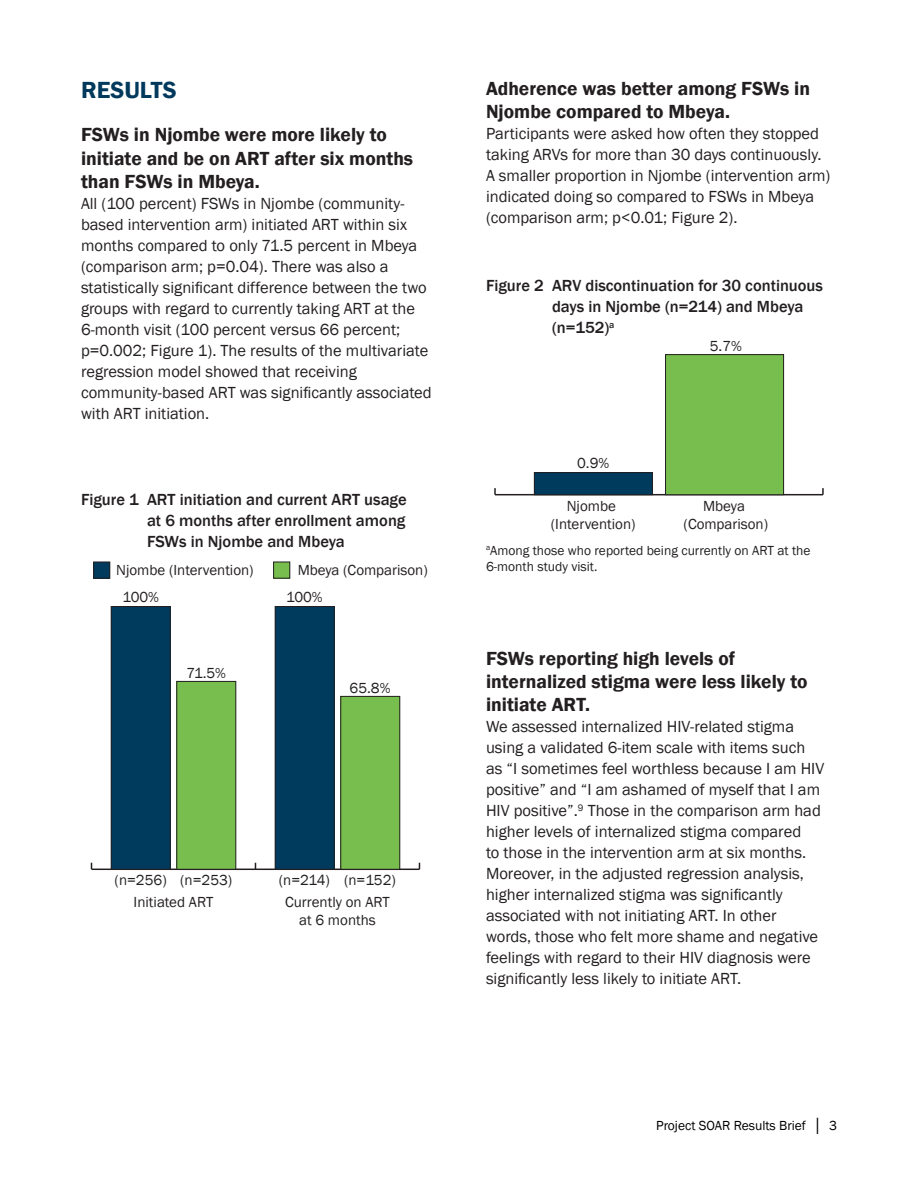
<style>
.page{position:relative;width:918px;height:1188px;background:#fff}
.page>*{position:absolute;margin:0;border:0;box-sizing:border-box;transform-origin:0 0}
.Heading_1{font:600 24px "Franklin Gothic";color:#00395c}
.Heading_2{font:600 19.5px/23.4px "Franklin Gothic";color:#231f20}
.Normal_after_Heading{font:16.5px/21px "Franklin Gothic";color:#231f20}
.Figure_and_Table_Tit{font:500 16.5px/21px "Franklin Gothic";color:#231f20;text-align:justify}
.t1{font:15px/18px "Franklin Gothic";color:#231f20;text-align:center}
.Table_Note{font:13.5px/16.2px "Franklin Gothic";color:#231f20}
.t2{font:13.5px "Franklin Gothic";color:#000}
</style>
<div class="page">
<hr style="left:92px;top:869px;width:327px;height:1px;background:#231f20">
<div style="left:94px;top:562px;width:16px;height:16px;background:#003a5d"></div>
<div style="left:93px;top:562px;width:17px;height:17px;border:1px solid #231f20"></div>
<div style="left:177px;top:681px;width:59px;height:188px;background:#77be4e"></div>
<div style="left:176px;top:681px;width:60px;height:189px;border:1px solid #231f20"></div>
<div style="left:341px;top:696px;width:59px;height:173px;background:#77be4e"></div>
<div style="left:340px;top:696px;width:60px;height:174px;border:1px solid #231f20"></div>
<div style="left:111px;top:607px;width:59px;height:262px;background:#003a5d"></div>
<div style="left:111px;top:606px;width:60px;height:264px;border:1px solid #231f20"></div>
<div style="left:275px;top:607px;width:59px;height:262px;background:#003a5d"></div>
<div style="left:275px;top:606px;width:60px;height:264px;border:1px solid #231f20"></div>
<div style="left:274px;top:562px;width:16px;height:16px;background:#77be4e"></div>
<div style="left:273px;top:562px;width:17px;height:17px;border:1px solid #231f20"></div>
<hr style="left:495px;top:494px;width:328px;height:1px;background:#231f20">
<svg style="left:494px;top:488px;width:2px;height:7px"></svg>
<svg style="left:822px;top:488px;width:2px;height:7px"></svg>
<div style="left:666px;top:355px;width:118px;height:140px;background:#77be4e"></div>
<div style="left:665px;top:354px;width:119px;height:141px;border:1px solid #231f20"></div>
<div style="left:534px;top:473px;width:118px;height:22px;background:#003a5d"></div>
<div style="left:534px;top:472px;width:119px;height:23px;border:1px solid #231f20"></div>
<p class="Heading_1" style="left:81px;top:75px;width:97px">RESULTS</p>
<p class="Heading_2" style="left:81px;top:123px;width:334px">FSWs in Njombe were more likely to initiate and be on ART after six months than FSWs in Mbeya.</p>
<p class="Normal_after_Heading" style="left:81px;top:194px;width:352px">All (100 percent) FSWs in Njombe (community&shy;based intervention arm) initiated ART within six months compared to only 71.5 percent in Mbeya (comparison arm; p=0.04). There was also a statistically significant difference between the two groups with regard to currently taking ART at the 6-month visit (100 percent versus 66 percent; p=0.002; Figure 1). The results of the multivariate regression model showed that receiving community-based ART was significantly associated with ART initiation.</p>
<p class="Figure_and_Table_Tit" style="left:147px;top:489px;width:261px;text-indent:-66px">Figure 1 ART initiation and current ART usage at 6 months after enrollment among FSWs in Njombe and Mbeya</p>
<p class="t1" style="left:116px;top:562px;width:139px">Njombe (Intervention)</p>
<p class="t1" style="left:298px;top:562px;width:132px">Mbeya (Comparison)</p>
<p class="t1" style="left:122px;top:588px;width:38px">100%</p>
<p class="t1" style="left:187px;top:664px;width:41px">71.5%</p>
<p class="t1" style="left:286px;top:588px;width:38px">100%</p>
<p class="t1" style="left:350px;top:679px;width:42px">65.8%</p>
<p class="t1" style="left:115px;top:872px;width:119px">(n=256) (n=253)</p>
<p class="t1" style="left:279px;top:872px;width:119px">(n=214) (n=152)</p>
<p class="t1" style="left:134px;top:894px;width:81px">Initiated ART</p>
<p class="t1" style="left:285px;top:894px;width:106px">Currently on ART at 6 months</p>
<p class="Heading_2" style="left:486px;top:77px;width:326px">Adherence was better among FSWs in<br>Njombe compared to Mbeya.</p>
<p class="Normal_after_Heading" style="left:486px;top:123px;width:346px">Participants were asked how often they stopped taking ARVs for more than 30 days continuously.<br>A smaller proportion in Njombe (intervention arm) indicated doing so compared to FSWs in Mbeya (comparison arm; p&lt;0.01; Figure 2).</p>
<p class="Figure_and_Table_Tit" style="left:552px;top:275px;width:273px;text-align:left;text-indent:-66px">Figure 2 ARV discontinuation for 30 continuous days in Njombe (n=214) and Mbeya (n=152)<sup>a</sup></p>
<p class="t1" style="left:577px;top:455px;width:34px">0.9%</p>
<p class="t1" style="left:551px;top:497px;width:86px">Njombe (Intervention)</p>
<p class="t1" style="left:710px;top:337px;width:34px">5.7%</p>
<p class="t1" style="left:684px;top:497px;width:86px">Mbeya (Comparison)</p>
<p class="Table_Note" style="left:486px;top:542px;width:326px"><sup>a</sup>Among those who reported being currently on ART at the<br>6-month study visit.</p>
<p class="Heading_2" style="left:486px;top:647px;width:323px">FSWs reporting high levels of internalized stigma were less likely to initiate ART.</p>
<p class="Normal_after_Heading" style="left:486px;top:717px;width:340px">We assessed internalized HIV-related stigma using a validated 6-item scale with items such as “I sometimes feel worthless because I am HIV positive” and “I am ashamed of myself that I am HIV positive”.<sup>9</sup> Those in the comparison arm had higher levels of internalized stigma compared<br>to those in the intervention arm at six months.<br>Moreover, in the adjusted regression analysis, higher internalized stigma was significantly associated with not initiating ART. In other words, those who felt more shame and negative feelings with regard to their HIV diagnosis were significantly less likely to initiate ART.</p>
<p class="t2" style="left:656px;top:1117px;width:182px">Project SOAR Results Brief │ 3</p>
</div>
